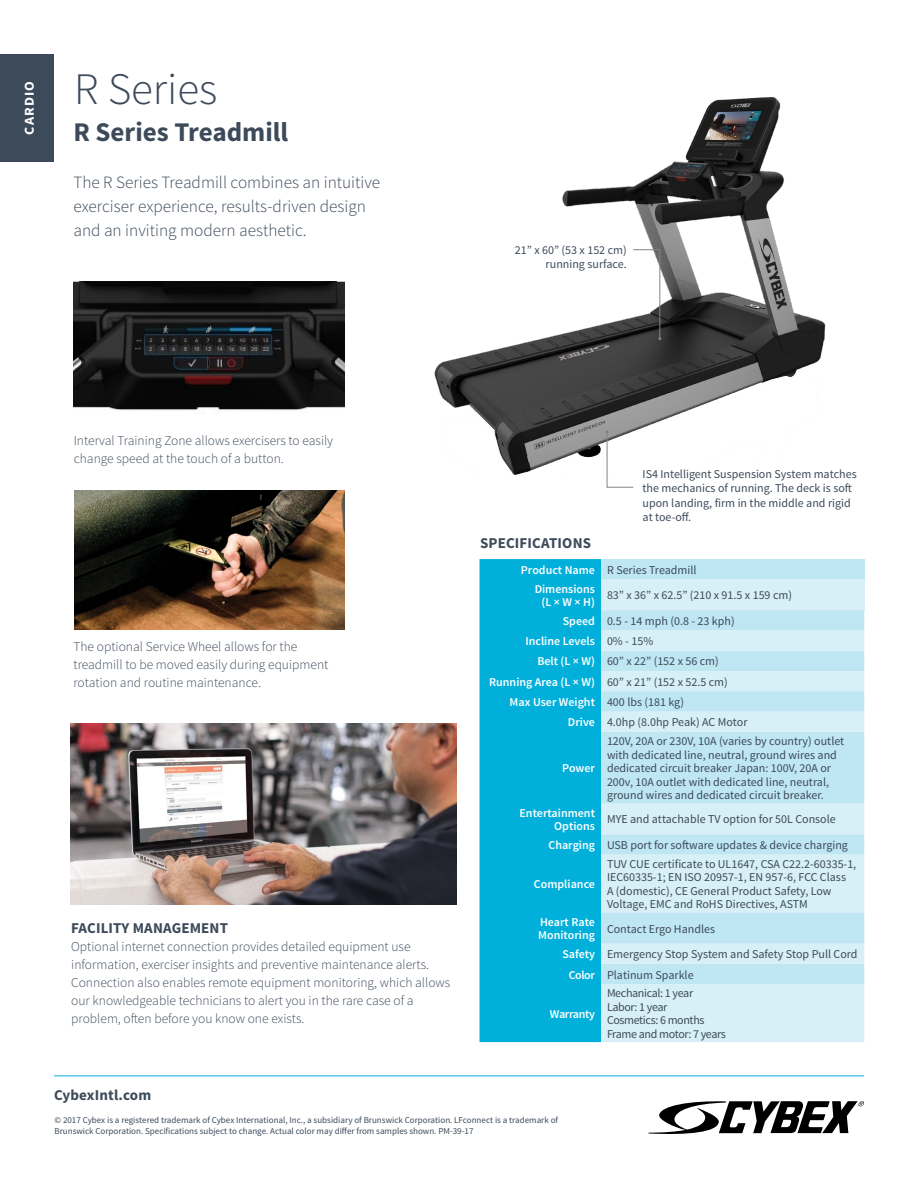
<style>
.page{position:relative;width:918px;height:1188px;background:#fff}
.page>*{position:absolute;margin:0;border:0;box-sizing:border-box;transform-origin:0 0}
.t1{font:300 45px "Source Sans Pro";color:#3d4a5a}
.t2{font:700 27px "Source Sans Pro";color:#3d4a5a}
.t3{font:300 17.25px/24px "Source Sans Pro";color:#3d4a5a}
.t4{font:700 15px "Source Sans Pro";letter-spacing:.01em;color:#3d4a5a}
.t5{font:300 13.5px/18px "Source Sans Pro";color:#3d4a5a}
.t6{font:700 13.5px "Source Sans Pro";letter-spacing:.075em;color:#fff;scale:1.05 1}
.t7{font:12px/13.5px "Source Sans Pro";color:#3d4a5a}
.t8{font:600 12px/13.5px "Source Sans Pro";color:#fff}
.t9{font:12px/13.5px "Source Sans Pro";letter-spacing:-.03em;color:#3d4a5a}
.t10{font:600 12px "Source Sans Pro";letter-spacing:-.03em;color:#fff}
.t11{font:9px/10.8px "Source Sans Pro";color:#3d4a5a}
.s1{font-weight:400;color:#3d4a5a}
.s2{font-weight:600;color:#fff}
</style>
<div class="page">
<svg style="left:648px;top:1101px;width:216px;height:33px"></svg>
<div style="left:0;top:54px;width:54px;height:108px;background:#3d4a5a"></div>
<hr style="left:54px;top:1076px;width:810px;height:1px;background:#00b0db">
<img style="left:74px;top:490px;width:271px;height:139px">
<img style="left:434px;top:97px;width:392px;height:378px">
<svg style="left:632px;top:249px;width:29px;height:91px"></svg>
<div style="left:480px;top:559px;width:121px;height:483px;background:#00b0db"></div>
<div style="left:601px;top:559px;width:263px;height:20px;background:#bee6f3"></div>
<div style="left:601px;top:579px;width:263px;height:31px;background:#d7eff7"></div>
<div style="left:601px;top:610px;width:263px;height:21px;background:#bee6f3"></div>
<svg style="left:601px;top:631px;width:263px;height:411px;background:#d0ecf5"></svg>
<svg style="left:601px;top:691px;width:263px;height:253px;background:#c9eaf4"></svg>
<img style="left:73px;top:282px;width:272px;height:129px">
<img style="left:71px;top:723px;width:385px;height:181px">
<svg style="left:606px;top:430px;width:28px;height:58px"></svg>
<p class="t6" style="left:21px;top:135px;width:52px;rotate:-90deg">CARDIO</p>
<h1 class="t1" style="left:74px;top:61px;width:145px">R Series</h1>
<h2 class="t2" style="left:73px;top:115px;width:216px">R Series Treadmill</h2>
<h3 class="t3" style="left:73px;top:171px;width:308px">The R Series Treadmill combines an intuitive exerciser experience, results-driven design and an inviting modern aesthetic.</h3>
<p class="t7" style="left:515px;top:243px;width:113px;line-height:14.4px;text-align:right">21” x 60” (53 x 152 cm) running surface.</p>
<p class="t5" style="left:74px;top:431px;width:261px">Interval Training Zone allows exercisers to easily change speed at the touch of a button.</p>
<p class="t5" style="left:74px;top:638px;width:256px">The optional Service Wheel allows for the treadmill to be moved easily during equipment rotation and routine maintenance.</p>
<p class="t4" style="left:71px;top:918px;width:158px">FACILITY MANAGEMENT</p>
<p class="t5" style="left:71px;top:938px;width:381px">Optional internet connection provides detailed equipment use information, exerciser insights and preventive maintenance alerts.<br>Connection also enables remote equipment monitoring, which allows our knowledgeable technicians to alert you in the rare case of a problem, often before you know one exists.</p>
<p class="t4" style="left:54px;top:1085px;width:99px">CybexIntl.com</p>
<p class="t4" style="left:480px;top:534px;width:113px">SPECIFICATIONS</p>
<p class="t7" style="left:643px;top:467px;width:216px;line-height:14.4px">IS4 Intelligent Suspension System matches the mechanics of running. The deck is soft upon landing, firm in the middle and rigid at toe-off.</p>
<p class="t8" style="left:535px;top:561px;width:163px;line-height:18.9px;text-indent:-14px">Product Name <span class="s1">R Series Treadmill<br></span>Dimensions</p>
<p class="t8" style="left:542px;top:596px;width:55px">(L × W × H)</p>
<p class="t7" style="left:563px;top:583px;width:231px;line-height:25.7px;text-indent:44px">83” x 36” x 62.5” (210 x 91.5 x 159 cm)<br><span class="s2">Speed</span> 0.5 - 14 mph (0.8 - 23 kph)</p>
<p class="t8" style="left:525px;top:635px;width:129px">Incline Levels <span class="s1">0% - 15%</span></p>
<p class="t7" style="left:537px;top:655px;width:183px"><span class="s2">Belt (L × W)</span> 60” x 22” (152 x 56 cm)</p>
<p class="t7" style="left:489px;top:675px;width:240px"><span class="s2">Running Area (L × W)</span> 60” x 21” (152 x 52.5 cm)</p>
<p class="t8" style="left:510px;top:696px;width:176px">Max User Weight <span class="s1">400 lbs (181 kg)</span></p>
<p class="t7" style="left:568px;top:716px;width:181px"><span class="s2">Drive</span> 4.0hp (8.0hp Peak) AC Motor</p>
<p class="t8" style="left:562px;top:762px;width:34px">Power</p>
<p class="t7" style="left:607px;top:735px;width:239px">120V, 20A or 230V, 10A (varies by country) outlet with dedicated line, neutral, ground wires and dedicated circuit breaker Japan: 100V, 20A or 200v, 10A outlet with dedicated line, neutral, ground wires and dedicated circuit breaker.</p>
<p class="t8" style="left:520px;top:806px;width:77px;text-align:right">Entertainment<br>Options</p>
<p class="t7" style="left:548px;top:807px;width:301px;line-height:25.7px;text-indent:59px">MYE and attachable TV option for 50L Console<br><span class="s2">Charging</span> USB port for software updates &amp; device charging</p>
<p class="t8" style="left:534px;top:878px;width:63px">Compliance</p>
<p class="t7" style="left:607px;top:857px;width:251px">TUV CUE certificate to UL1647, CSA C22.2-60335-1, IEC60335-1; EN ISO 20957-1, EN 957-6, FCC Class<br>A (domestic), CE General Product Safety, Low Voltage, EMC and RoHS Directives, ASTM</p>
<p class="t8" style="left:538px;top:915px;width:58px">Heart Rate<br>Monitoring</p>
<p class="t7" style="left:562px;top:916px;width:297px;line-height:25.7px;text-indent:45px">Contact Ergo Handles<br><span class="s2">Safety</span> Emergency Stop System and Safety Stop Pull Cord</p>
<p class="t7" style="left:569px;top:968px;width:126px"><span class="s2">Color</span> Platinum Sparkle</p>
<p class="t10" style="left:550px;top:1006px;width:47px">Warranty</p>
<p class="t9" style="left:607px;top:987px;width:120px">Mechanical: 1 year<br>Labor: 1 year<br>Cosmetics: 6 months<br>Frame and motor: 7 years</p>
<p class="t11" style="left:55px;top:1115px;width:505px">© 2017 Cybex is a registered trademark of Cybex International, Inc., a subsidiary of Brunswick Corporation. LFconnect is a trademark of<br>Brunswick Corporation. Specifications subject to change. Actual color may differ from samples shown. PM-39-17</p>
</div>
